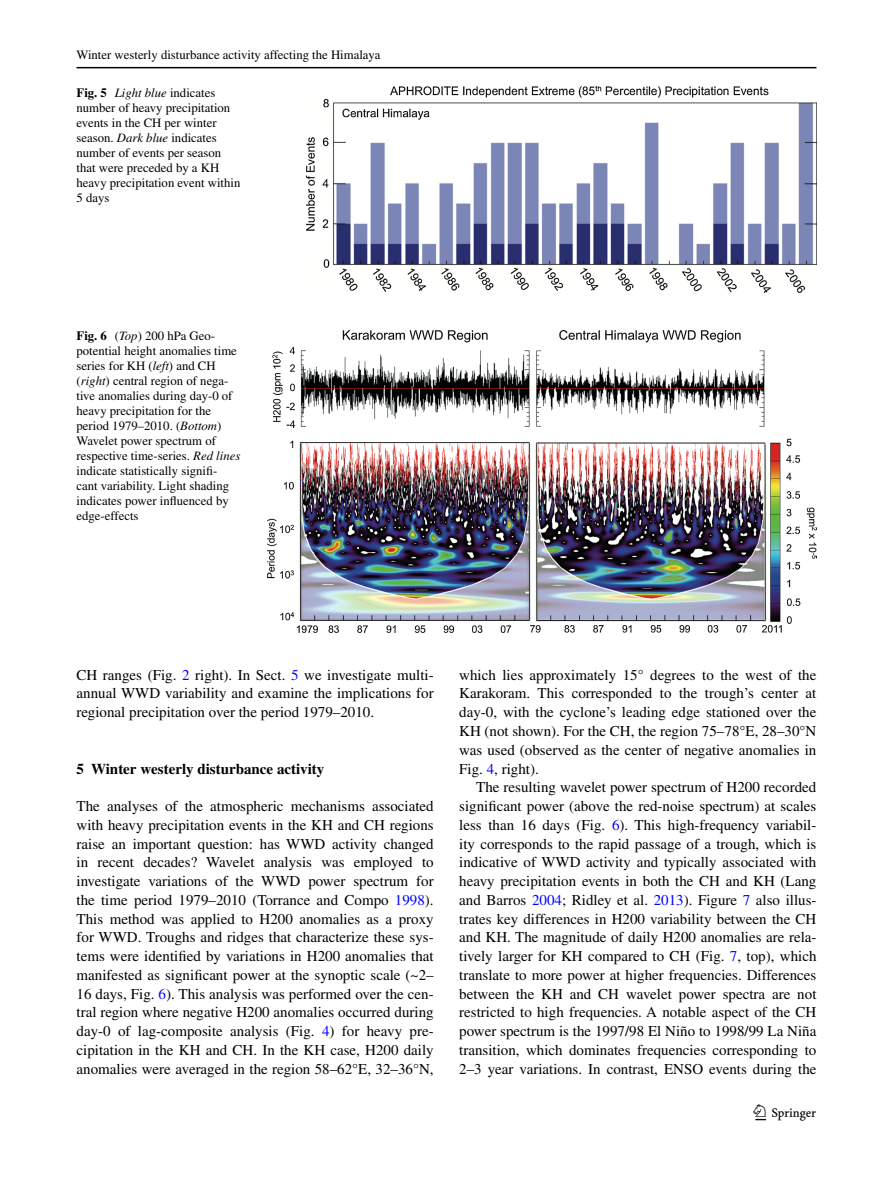
<style>
.page{position:relative;width:893px;height:1187px;background:#fff}
.page>*{position:absolute;margin:0;border:0;box-sizing:border-box;transform-origin:0 0}
.t1{font:22.5px "Springnew";color:#000}
.t2{font:15px/18.8px "Times";color:#000;text-align:justify}
.t3{font:700 15px "Times";color:#000}
.t4{font:12.75px/15px "Times";color:#000}
.s1{font-weight:700}
.s2{font-style:italic}
.s3{color:#00f}
</style>
<div class="page">
<hr style="left:77px;top:67px;width:739px;height:1px;background:#000">
<img style="left:306px;top:87px;width:510px;height:205px">
<img style="left:268px;top:330px;width:548px;height:302px">
<p class="t4" style="left:77px;top:48px;width:306px">Winter westerly disturbance activity affecting the Himalaya</p>
<p class="t4" style="left:77px;top:85px;width:165px"><span class="s1">Fig. 5</span> <span class="s2">Light blue</span> indicates number of heavy precipitation events in the CH per winter season. <span class="s2">Dark blue</span> indicates number of events per season that were preceded by a KH heavy precipitation event within<br>5 days</p>
<p class="t4" style="left:77px;top:328px;width:165px"><span class="s1">Fig. 6</span> (<span class="s2">Top</span>) 200 hPa Geo&shy;potential height anomalies time series for KH (<span class="s2">left</span>) and CH (<span class="s2">right</span>) central region of nega&shy;tive anomalies during day-0 of heavy precipitation for the period 1979–2010. (<span class="s2">Bottom</span>)<br>Wavelet power spectrum of respective time-series. <span class="s2">Red lines </span>indicate statistically signifi&shy;cant variability. Light shading indicates power influenced by edge-effects</p>
<p class="t2" style="left:77px;top:665px;width:359px">CH ranges (Fig. <span class="s3">2</span> right). In Sect. <span class="s3">5</span> we investigate multi&shy;annual WWD variability and examine the implications for regional precipitation over the period 1979–2010.</p>
<p class="t3" style="left:77px;top:759px;width:249px">5 Winter westerly disturbance activity</p>
<p class="t2" style="left:77px;top:796px;width:359px">The analyses of the atmospheric mechanisms associated with heavy precipitation events in the KH and CH regions raise an important question: has WWD activity changed in recent decades? Wavelet analysis was employed to investigate variations of the WWD power spectrum for the time period 1979–2010 (Torrance and Compo <span class="s3">1998</span>).<br>This method was applied to H200 anomalies as a proxy for WWD. Troughs and ridges that characterize these sys&shy;tems were identified by variations in H200 anomalies that manifested as significant power at the synoptic scale (~2– 16 days, Fig. <span class="s3">6</span>). This analysis was performed over the cen&shy;tral region where negative H200 anomalies occurred during day-0 of lag-composite analysis (Fig. <span class="s3">4</span>) for heavy pre&shy;cipitation in the KH and CH. In the KH case, H200 daily anomalies were averaged in the region 58–62°E, 32–36°N,</p>
<p class="t2" style="left:459px;top:665px;width:359px">which lies approximately 15° degrees to the west of the Karakoram. This corresponded to the trough’s center at day-0, with the cyclone’s leading edge stationed over the KH (not shown). For the CH, the region 75–78°E, 28–30°N was used (observed as the center of negative anomalies in Fig. <span class="s3">4</span>, right).</p>
<p class="t2" style="left:459px;top:777px;width:359px;text-indent:17px">The resulting wavelet power spectrum of H200 recorded significant power (above the red-noise spectrum) at scales less than 16 days (Fig. <span class="s3">6</span>). This high-frequency variabil&shy;ity corresponds to the rapid passage of a trough, which is indicative of WWD activity and typically associated with heavy precipitation events in both the CH and KH (Lang and Barros <span class="s3">2004</span>; Ridley et al. <span class="s3">2013</span>). Figure <span class="s3">7</span> also illus&shy;trates key differences in H200 variability between the CH and KH. The magnitude of daily H200 anomalies are rela&shy;tively larger for KH compared to CH (Fig. <span class="s3">7</span>, top), which translate to more power at higher frequencies. Differences between the KH and CH wavelet power spectra are not restricted to high frequencies. A notable aspect of the CH power spectrum is the 1997/98 El Niño to 1998/99 La Niña transition, which dominates frequencies corresponding to 2–3 year variations. In contrast, ENSO events during the</p>
<h1 class="t1" style="left:755px;top:1104px;width:62px">1 3</h1>
</div>
